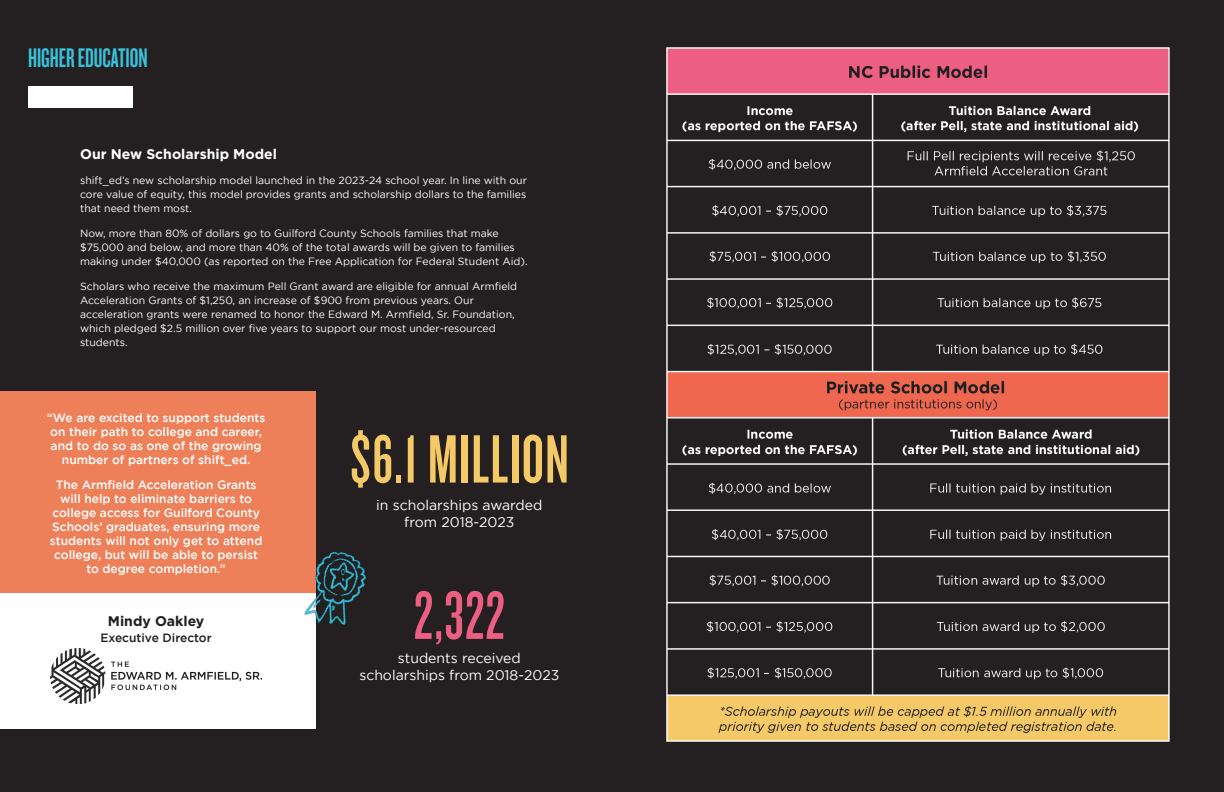
<style>
.page{position:relative;width:1224px;height:792px;background:#241f21}
.page>*{position:absolute;margin:0;border:0;box-sizing:border-box;transform-origin:0 0}
.t1{font:71px "Knockout HTF47 Bantamweight";letter-spacing:.02em;color:#f4c966}
.t2{font:71px "Knockout HTF47 Bantamweight";color:#ed5f82}
.Header{font:28px "Knockout HTF47 Bantamweight";color:#39c2dc}
.Work_-_headline{font:14px/17px "Gotham";color:#fff;text-align:center}
.Work_-_headline-2{font:700 14px "Gotham";color:#fff}
.Work_-_headline-3{font:700 14px "Gotham";color:#1f1f1f}
.Work_-_headline-4{font:500 12px/14px "Gotham";color:#fff;text-align:center}
.Work_-_headline-5{font:500 12px "Gotham";color:#1f1f1f}
.Work_-_headline-6{font:10.5px/14px "Gotham";color:#fff}
</style>
<div class="page">
<div style="left:28px;top:86px;width:104px;height:22px;background:#fff"></div>
<img style="left:666px;top:47px;width:504px;height:694px">
<div style="left:0;top:391px;width:315px;height:207px;background:#ee8059"></div>
<div style="left:0;top:593px;width:315px;height:136px;background:#fff"></div>
<img style="left:304px;top:545px;width:62px;height:88px">
<img style="left:50px;top:649px;width:212px;height:55px">
<p class="Header" style="left:28px;top:44px;width:121px">HIGHER EDUCATION</p>
<p class="Work_-_headline-2" style="left:80px;top:146px;width:198px">Our New Scholarship Model</p>
<p class="Work_-_headline-6" style="left:80px;top:173px;width:448px;text-align:justify">shift_ed’s new scholarship model launched in the 2023-24 school year. In line with our core value of equity, this model provides grants and scholarship dollars to the families that need them most.</p>
<p class="Work_-_headline-6" style="left:80px;top:226px;width:449px">Now, more than 80% of dollars go to Guilford County Schools families that make $75,000 and below, and more than 40% of the total awards will be given to families making under $40,000 (as reported on the Free Application for Federal Student Aid).</p>
<p class="Work_-_headline-6" style="left:80px;top:279px;width:439px">Scholars who receive the maximum Pell Grant award are eligible for annual Armfield Acceleration Grants of $1,250, an increase of $900 from previous years. Our acceleration grants were renamed to honor the Edward M. Armfield, Sr. Foundation, which pledged $2.5 million over five years to support our most under-resourced students.</p>
<p class="Work_-_headline-4" style="left:47px;top:410px;width:220px">“We are excited to support students on their path to college and career, and to do so as one of the growing number of partners of shift_ed.</p>
<p class="Work_-_headline-4" style="left:50px;top:477px;width:214px">The Armfield Acceleration Grants will help to eliminate barriers to college access for Guilford County Schools’ graduates, ensuring more students will not only get to attend college, but will be able to persist to degree completion.”</p>
<p class="Work_-_headline-3" style="left:108px;top:613px;width:98px">Mindy Oakley</p>
<p class="Work_-_headline-5" style="left:100px;top:631px;width:113px">Executive Director</p>
<p class="t1" style="left:350px;top:424px;width:220px">$6.1 MILLION</p>
<p class="Work_-_headline" style="left:376px;top:496px;width:168px">in scholarships awarded from 2018-2023</p>
<p class="t2" style="left:414px;top:580px;width:92px">2,322</p>
<p class="Work_-_headline" style="left:359px;top:650px;width:201px">students received scholarships from 2018-2023</p>
</div>
